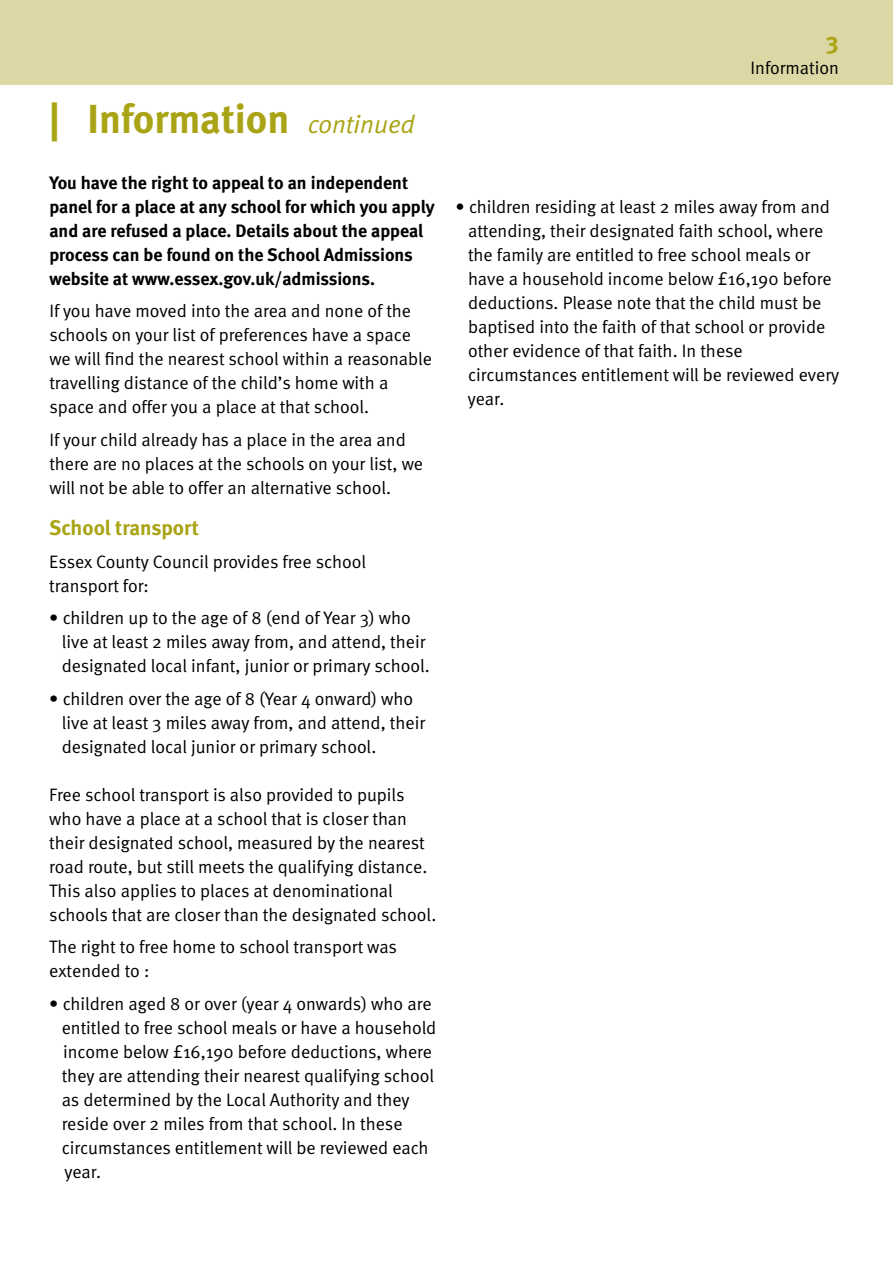
<style>
.page{position:relative;width:893px;height:1263px;background:#fff}
.page>*{position:absolute;margin:0;border:0;box-sizing:border-box;transform-origin:0 0}
.t1{font:700 40.5px "Meta";color:#a9a415}
.t2{font:24px "Meta Bold LF";color:#a9a415}
.t3{font:700 21px "Meta";color:#a9a415}
.t4{font:18px/24px "Meta Normal";color:#000}
.t5{font:700 18px/24px "Meta";color:#000}
.s1{font-family:"Meta Normal";font-weight:400;font-style:italic;font-size:25.5px}
</style>
<div class="page">
<div style="left:0;top:0;width:893px;height:84px;background:#dcd8a6"></div>
<h1 class="t1" style="left:49px;top:95px;width:367px">| Information <span class="s1">continued</span></h1>
<p class="t5" style="left:49px;top:170px;width:387px">You have the right to appeal to an independent panel for a place at any school for which you apply and are refused a place. Details about the appeal process can be found on the School Admissions website at www.essex.gov.uk/admissions.</p>
<p class="t4" style="left:49px;top:299px;width:384px">If you have moved into the area and none of the schools on your list of preferences have a space we will find the nearest school within a reasonable travelling distance of the child’s home with a space and offer you a place at that school.</p>
<p class="t4" style="left:49px;top:427px;width:375px">If your child already has a place in the area and there are no places at the schools on your list, we will not be able to offer an alternative school.</p>
<p class="t3" style="left:49px;top:515px;width:151px">School transport</p>
<p class="t4" style="left:49px;top:549px;width:318px">Essex County Council provides free school transport for:</p>
<p class="t4" style="left:62px;top:606px;width:370px;text-indent:-12px">• children up to the age of 8 (end of Year 3) who live at least 2 miles away from, and attend, their designated local infant, junior or primary school.</p>
<p class="t4" style="left:62px;top:686px;width:365px;text-indent:-12px">• children over the age of 8 (Year 4 onward) who live at least 3 miles away from, and attend, their designated local junior or primary school.</p>
<p class="t4" style="left:49px;top:782px;width:388px">Free school transport is also provided to pupils who have a place at a school that is closer than their designated school, measured by the nearest road route, but still meets the qualifying distance.<br>This also applies to places at denominational schools that are closer than the designated school.</p>
<p class="t4" style="left:49px;top:934px;width:349px">The right to free home to school transport was extended to :</p>
<p class="t4" style="left:62px;top:991px;width:376px;text-indent:-12px">• children aged 8 or over (year 4 onwards) who are entitled to free school meals or have a household income below £16,190 before deductions, where they are attending their nearest qualifying school as determined by the Local Authority and they reside over 2 miles from that school. In these circumstances entitlement will be reviewed each year.</p>
<h2 class="t2" style="left:825px;top:31px;width:15px">3</h2>
<p class="t4" style="left:750px;top:55px;width:90px">Information</p>
<p class="t4" style="left:468px;top:195px;width:373px;text-indent:-12px">• children residing at least 2 miles away from and attending, their designated faith school, where the family are entitled to free school meals or have a household income below £16,190 before deductions. Please note that the child must be baptised into the faith of that school or provide other evidence of that faith. In these circumstances entitlement will be reviewed every year.</p>
</div>
